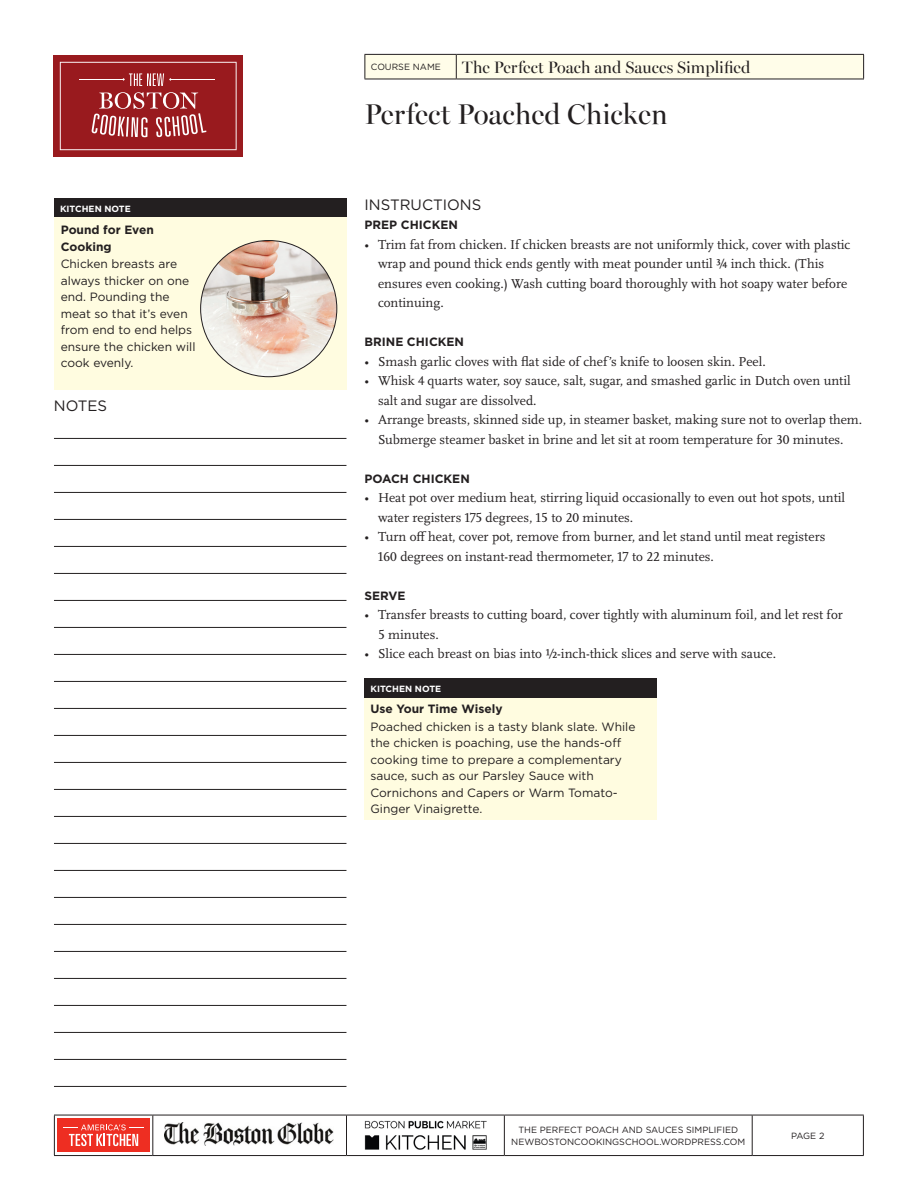
<style>
.page{position:relative;width:918px;height:1188px;background:#fff}
.page>*{position:absolute;margin:0;border:0;box-sizing:border-box;transform-origin:0 0}
.RECIPE_HEAD{font:28.5px "Miller Banner";color:#231f20}
.CHART_TITLE{font:16.5px "Miller Banner";color:#231f20}
.RECIPE_SECTION{font:15px "Gotham";color:#231f20}
.RECIPE_STEP{font:13.5px/19.5px "Scala OT";color:#231f20}
.KITCHEN_NOTE_BODY_NO{font:12px/16.5px "Gotham";color:#231f20}
.RECIPE_STEP_LEDE{font:700 12px "Gotham";color:#231f20}
.KITCHEN_NOTE_HEAD{font:700 12px/16.5px "Gotham";color:#231f20}
.CHART_SECTION{font:9px "Gotham";color:#231f20}
.KITCHEN_NOTE_SLUG{font:700 9px "Gotham";color:#fff}
</style>
<div class="page">
<div style="left:54px;top:55px;width:189px;height:102px;background:#991a1e"></div>
<svg style="left:60px;top:62px;width:177px;height:88px"></svg>
<div style="left:57px;top:1118px;width:93px;height:34px;background:#ee2e22"></div>
<svg style="left:64px;top:1124px;width:80px;height:22px"></svg>
<img style="left:165px;top:1123px;width:169px;height:23px">
<img style="left:364px;top:1120px;width:123px;height:30px">
<hr style="left:54px;top:438px;width:292px;height:1px;background:#231f20">
<hr style="left:54px;top:465px;width:292px;height:1px;background:#231f20">
<hr style="left:54px;top:492px;width:292px;height:1px;background:#231f20">
<hr style="left:54px;top:519px;width:292px;height:1px;background:#231f20">
<hr style="left:54px;top:546px;width:292px;height:1px;background:#231f20">
<hr style="left:54px;top:573px;width:292px;height:1px;background:#231f20">
<hr style="left:54px;top:600px;width:292px;height:1px;background:#231f20">
<hr style="left:54px;top:627px;width:292px;height:1px;background:#231f20">
<hr style="left:54px;top:654px;width:292px;height:1px;background:#231f20">
<hr style="left:54px;top:681px;width:292px;height:1px;background:#231f20">
<hr style="left:54px;top:708px;width:292px;height:1px;background:#231f20">
<hr style="left:54px;top:735px;width:292px;height:1px;background:#231f20">
<hr style="left:54px;top:762px;width:292px;height:1px;background:#231f20">
<hr style="left:54px;top:789px;width:292px;height:1px;background:#231f20">
<hr style="left:54px;top:816px;width:292px;height:1px;background:#231f20">
<hr style="left:54px;top:843px;width:292px;height:1px;background:#231f20">
<hr style="left:54px;top:870px;width:292px;height:1px;background:#231f20">
<hr style="left:54px;top:897px;width:292px;height:1px;background:#231f20">
<hr style="left:54px;top:924px;width:292px;height:1px;background:#231f20">
<hr style="left:54px;top:951px;width:292px;height:1px;background:#231f20">
<hr style="left:54px;top:978px;width:292px;height:1px;background:#231f20">
<hr style="left:54px;top:1005px;width:292px;height:1px;background:#231f20">
<hr style="left:54px;top:1032px;width:292px;height:1px;background:#231f20">
<hr style="left:54px;top:1059px;width:292px;height:1px;background:#231f20">
<hr style="left:54px;top:1086px;width:292px;height:1px;background:#231f20">
<svg style="left:364px;top:54px;width:500px;height:25px;background:#f1efdc"></svg>
<hr style="left:364px;top:79px;width:92px;height:1px;background:#231f20">
<hr style="left:456px;top:79px;width:408px;height:1px;background:#231f20">
<hr style="left:54px;top:1115px;width:99px;height:1px;background:#231f20">
<hr style="left:54px;top:1115px;width:1px;height:40px;background:#231f20">
<hr style="left:153px;top:1115px;width:193px;height:1px;background:#231f20">
<hr style="left:152px;top:1115px;width:1px;height:40px;background:#231f20">
<hr style="left:346px;top:1115px;width:158px;height:1px;background:#231f20">
<hr style="left:346px;top:1115px;width:1px;height:40px;background:#231f20">
<hr style="left:504px;top:1115px;width:248px;height:1px;background:#231f20">
<hr style="left:504px;top:1115px;width:1px;height:40px;background:#231f20">
<hr style="left:752px;top:1115px;width:112px;height:1px;background:#231f20">
<hr style="left:752px;top:1115px;width:1px;height:40px;background:#231f20">
<hr style="left:863px;top:1115px;width:1px;height:40px;background:#231f20">
<hr style="left:54px;top:1155px;width:99px;height:1px;background:#231f20">
<hr style="left:153px;top:1155px;width:193px;height:1px;background:#231f20">
<hr style="left:346px;top:1155px;width:158px;height:1px;background:#231f20">
<hr style="left:504px;top:1155px;width:248px;height:1px;background:#231f20">
<hr style="left:752px;top:1155px;width:112px;height:1px;background:#231f20">
<div style="left:364px;top:679px;width:293px;height:19px;background:#231f20"></div>
<div style="left:364px;top:698px;width:293px;height:121px;background:#fffce0"></div>
<div style="left:54px;top:199px;width:292px;height:19px;background:#231f20"></div>
<div style="left:54px;top:218px;width:292px;height:172px;background:#fffce0"></div>
<img style="left:201px;top:241px;width:136px;height:136px;border-radius:68px">
<p class="KITCHEN_NOTE_SLUG" style="left:60px;top:203px;width:72px">KITCHEN NOTE</p>
<p class="KITCHEN_NOTE_HEAD" style="left:61px;top:222px;width:95px">Pound for Even<br>Cooking</p>
<p class="KITCHEN_NOTE_BODY_NO" style="left:61px;top:255px;width:136px">Chicken breasts are always thicker on one end. Pounding the meat so that it’s even from end to end helps ensure the chicken will cook evenly.</p>
<p class="RECIPE_SECTION" style="left:54px;top:396px;width:55px">NOTES</p>
<p class="CHART_SECTION" style="left:371px;top:61px;width:72px">COURSE NAME</p>
<p class="CHART_TITLE" style="left:462px;top:58px;width:290px">The Perfect Poach and Sauces Simplified</p>
<p class="RECIPE_HEAD" style="left:364px;top:98px;width:305px">Perfect Poached Chicken</p>
<p class="RECIPE_SECTION" style="left:364px;top:195px;width:118px">INSTRUCTIONS</p>
<p class="RECIPE_STEP_LEDE" style="left:364px;top:217px;width:95px">PREP CHICKEN</p>
<p class="RECIPE_STEP" style="left:378px;top:235px;width:474px;text-indent:-14px">• Trim fat from chicken. If chicken breasts are not uniformly thick, cover with plastic wrap and pound thick ends gently with meat pounder until ¾ inch thick. (This ensures even cooking.) Wash cutting board thoroughly with hot soapy water before continuing.</p>
<p class="RECIPE_STEP_LEDE" style="left:364px;top:334px;width:101px">BRINE CHICKEN</p>
<p class="RECIPE_STEP" style="left:364px;top:352px;width:403px">• Smash garlic cloves with flat side of chef’s knife to loosen skin. Peel.</p>
<p class="RECIPE_STEP" style="left:378px;top:372px;width:474px;text-indent:-14px">• Whisk 4 quarts water, soy sauce, salt, sugar, and smashed garlic in Dutch oven until salt and sugar are dissolved.</p>
<p class="RECIPE_STEP" style="left:364px;top:411px;width:499px;text-align:center">• Arrange breasts, skinned side up, in steamer basket, making sure not to overlap them.<br>Submerge steamer basket in brine and let sit at room temperature for 30 minutes.</p>
<p class="RECIPE_STEP_LEDE" style="left:364px;top:471px;width:107px">POACH CHICKEN</p>
<p class="RECIPE_STEP" style="left:378px;top:489px;width:469px;text-indent:-14px">• Heat pot over medium heat, stirring liquid occasionally to even out hot spots, until water registers 175 degrees, 15 to 20 minutes.</p>
<p class="RECIPE_STEP" style="left:378px;top:528px;width:449px;text-indent:-14px">• Turn off heat, cover pot, remove from burner, and let stand until meat registers<br>160 degrees on instant-read thermometer, 17 to 22 minutes.</p>
<p class="RECIPE_STEP_LEDE" style="left:364px;top:588px;width:43px">SERVE</p>
<p class="RECIPE_STEP" style="left:378px;top:606px;width:466px;text-indent:-14px">• Transfer breasts to cutting board, cover tightly with aluminum foil, and let rest for<br>5 minutes.</p>
<p class="RECIPE_STEP" style="left:364px;top:645px;width:413px">• Slice each breast on bias into 1/2-inch-thick slices and serve with sauce.</p>
<p class="KITCHEN_NOTE_SLUG" style="left:370px;top:683px;width:72px">KITCHEN NOTE</p>
<p class="KITCHEN_NOTE_HEAD" style="left:370px;top:701px;width:134px">Use Your Time Wisely</p>
<p class="KITCHEN_NOTE_BODY_NO" style="left:370px;top:718px;width:266px">Poached chicken is a tasty blank slate. While the chicken is poaching, use the hands-off cooking time to prepare a complementary sauce, such as our Parsley Sauce with Cornichons and Capers or Warm Tomato-Ginger Vinaigrette.</p>
<p class="CHART_SECTION" style="left:518px;top:1124px;width:221px">THE PERFECT POACH AND SAUCES SIMPLIFIED</p>
<p class="CHART_SECTION" style="left:511px;top:1136px;width:236px">NEWBOSTONCOOKINGSCHOOL.WORDPRESS.COM</p>
<p class="CHART_SECTION" style="left:791px;top:1130px;width:35px">PAGE 2</p>
</div>
